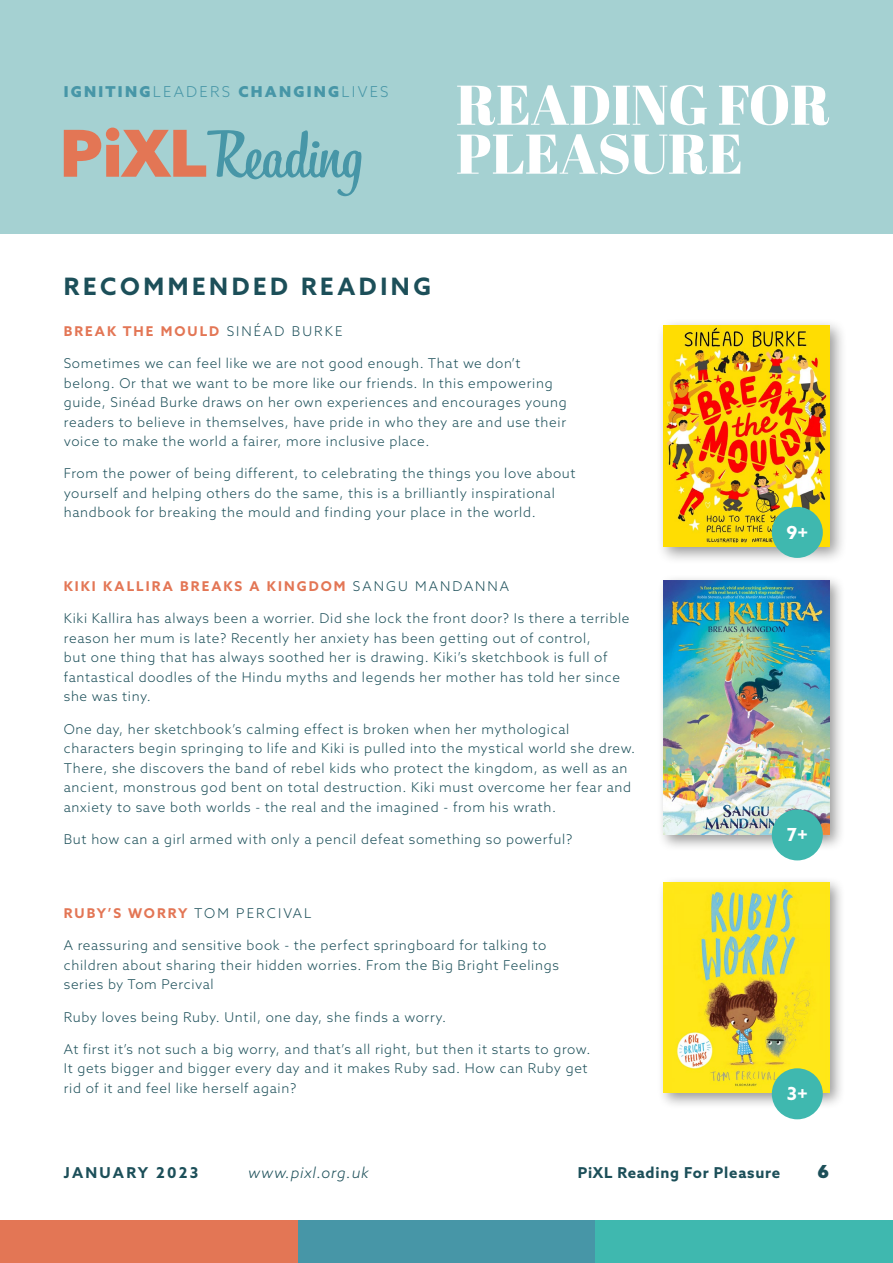
<style>
.page{position:relative;width:893px;height:1263px;background:#fff}
.page>*{position:absolute;margin:0;border:0;box-sizing:border-box;transform-origin:0 0}
.t1{font:700 24px "Azo Sans";letter-spacing:.15em;color:#1c4f59}
.t2{font:700 18px "Azo Sans";color:#fff}
.t3{font:900 18px "Azo Sans";color:#1c4f59}
.t4{font:900 15px "Azo Sans";letter-spacing:.15em;color:#4796a7}
.t5{font:700 15px "Azo Sans";letter-spacing:.05em;color:#1c4f59}
.t6{font:italic 300 15px "Azo Sans";letter-spacing:.05em;color:#1c4f59}
.t7{font:700 15px "Azo Sans";letter-spacing:.15em;color:#1c4f59}
.t8{font:300 13.5px/19.5px "Azo Sans";letter-spacing:.05em;color:#1c4f59}
.t9{font:700 13.5px "Azo Sans";letter-spacing:.15em;color:#e37655}
.s1{font-weight:300}
.s2{font-weight:300;color:#1c4f59}
</style>
<div class="page">
<div style="left:595px;top:1220px;width:298px;height:43px;background:#3fb8af"></div>
<div style="left:298px;top:1220px;width:297px;height:43px;background:#4796a7"></div>
<div style="left:0;top:1220px;width:298px;height:43px;background:#e37655"></div>
<div style="left:0;top:0;width:893px;height:234px;background:#a5d1d2"></div>
<svg style="left:64px;top:128px;width:298px;height:68px"></svg>
<svg style="left:457px;top:85px;width:372px;height:40px"></svg>
<svg style="left:457px;top:134px;width:284px;height:40px"></svg>
<div style="left:656px;top:318px;width:191px;height:246px;background:#000;opacity:.4"></div>
<img style="left:663px;top:325px;width:166px;height:221px">
<div style="left:657px;top:574px;width:189px;height:277px;background:#000;opacity:.4"></div>
<img style="left:663px;top:580px;width:166px;height:255px">
<div style="left:657px;top:876px;width:189px;height:233px;background:#000;opacity:.4"></div>
<img style="left:663px;top:883px;width:166px;height:210px">
<div style="left:772px;top:507px;width:51px;height:51px;background:#3fb8af;border-radius:50%"></div>
<div style="left:772px;top:809px;width:51px;height:51px;background:#3fb8af;border-radius:50%"></div>
<div style="left:772px;top:1068px;width:51px;height:51px;background:#3fb8af;border-radius:50%"></div>
<p class="t4" style="left:64px;top:81px;width:326px">IGNITING<span class="s1">LEADERS</span> CHANGING<span class="s1">LIVES</span></p>
<h1 class="t1" style="left:64px;top:271px;width:369px">RECOMMENDED READING</h1>
<p class="t9" style="left:64px;top:322px;width:280px">BREAK THE MOULD <span class="s2">SINÉAD BURKE</span></p>
<p class="t8" style="left:64px;top:353px;width:505px">Sometimes we can feel like we are not good enough. That we don’t belong. Or that we want to be more like our friends. In this empowering guide, Sinéad Burke draws on her own experiences and encourages young readers to believe in themselves, have pride in who they are and use their voice to make the world a fairer, more inclusive place.</p>
<p class="t8" style="left:64px;top:464px;width:513px">From the power of being different, to celebrating the things you love about yourself and helping others do the same, this is a brilliantly inspirational handbook for breaking the mould and finding your place in the world.</p>
<p class="t9" style="left:64px;top:577px;width:447px">KIKI KALLIRA BREAKS A KINGDOM <span class="s2">SANGU MANDANNA</span></p>
<p class="t8" style="left:64px;top:609px;width:567px">Kiki Kallira has always been a worrier. Did she lock the front door? Is there a terrible reason her mum is late? Recently her anxiety has been getting out of control,<br>but one thing that has always soothed her is drawing. Kiki’s sketchbook is full of fantastical doodles of the Hindu myths and legends her mother has told her since she was tiny.</p>
<p class="t8" style="left:64px;top:719px;width:573px">One day, her sketchbook’s calming effect is broken when her mythological characters begin springing to life and Kiki is pulled into the mystical world she drew.<br>There, she discovers the band of rebel kids who protect the kingdom, as well as an ancient, monstrous god bent on total destruction. Kiki must overcome her fear and anxiety to save both worlds - the real and the imagined - from his wrath.</p>
<p class="t8" style="left:64px;top:829px;width:510px">But how can a girl armed with only a pencil defeat something so powerful?</p>
<p class="t9" style="left:64px;top:904px;width:249px">RUBY’S WORRY <span class="s2">TOM PERCIVAL</span></p>
<p class="t8" style="left:64px;top:936px;width:497px">A reassuring and sensitive book - the perfect springboard for talking to children about sharing their hidden worries. From the Big Bright Feelings series by Tom Percival</p>
<p class="t8" style="left:64px;top:1007px;width:384px">Ruby loves being Ruby. Until, one day, she finds a worry.</p>
<p class="t8" style="left:64px;top:1039px;width:528px">At first it’s not such a big worry, and that’s all right, but then it starts to grow.<br>It gets bigger and bigger every day and it makes Ruby sad. How can Ruby get rid of it and feel like herself again?</p>
<h2 class="t2" style="left:786px;top:520px;width:23px">9+</h2>
<h2 class="t2" style="left:787px;top:823px;width:23px">7+</h2>
<h2 class="t2" style="left:787px;top:1082px;width:23px">3+</h2>
<p class="t7" style="left:64px;top:1162px;width:136px">JANUARY 2023</p>
<p class="t6" style="left:248px;top:1163px;width:122px">www.pixl.org.uk</p>
<p class="t5" style="left:578px;top:1162px;width:204px">PiXL Reading For Pleasure</p>
<h2 class="t3" style="left:817px;top:1159px;width:13px">6</h2>
</div>
